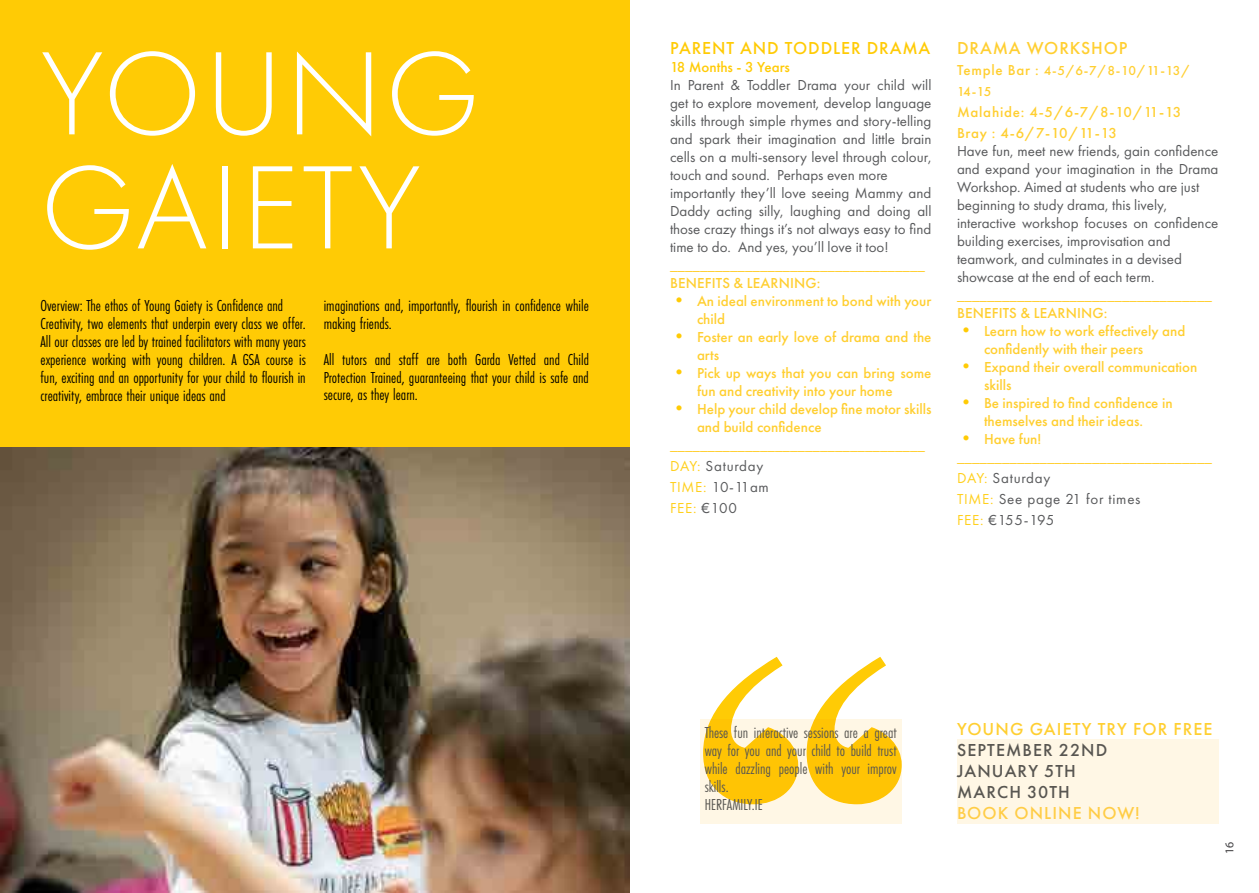
<style>
.page{position:relative;width:1259px;height:893px;background:#fff}
.page>*{position:absolute;margin:0;border:0;box-sizing:border-box;transform-origin:0 0}
.t1{font:300 123px/114px "Futura PT";letter-spacing:.025em;color:#fff}
.t2{font:500 18px "Futura PT";letter-spacing:.06em;color:#ffcf31}
.t3{font:500 18px/21px "Futura PT";letter-spacing:.06em;color:#58595b}
.t4{font:500 18px "Futura PT";letter-spacing:.05em;color:#ffcb05}
.t5{font:500 18px "Futura PT";letter-spacing:.06em;color:#ffd44f}
.t6{font:16.5px/18px "Futura PT Cond";color:#000}
.t7{font:16.5px/18px "Futura PT Cond";color:#58595b}
.t8{font:15px/18px "Futura PT";color:#58595b}
.t9{font:500 15px/18px "Futura PT";color:#ffcf31}
.t10{font:15px/21px "Futura PT";letter-spacing:.05em;color:#ffcf31}
.t11{font:500 15px/21px "Futura PT";letter-spacing:.05em;color:#ffcf31}
.t12{font:15px/21px "Futura PT";letter-spacing:.05em;color:#58595b}
.t13{font:500 15px "Futura PT";color:#ffcb05}
.t14{font:500 13.5px/21px "Futura PT";letter-spacing:-.065em;color:#ffcf31}
.t15{font:12px "Myriad Pro";color:#414042}
.s1{font-size:18px;color:#ffcb05}
.s2{color:#ffd01e}
.s3{color:#58595b}
.s4{font-size:15px}
.s5{font-weight:500;font-size:18px;color:#ffcb05}
.s6{font-weight:500}
</style>
<div class="page">
<img style="left:0;top:446px;width:629px;height:447px">
<div style="left:0;top:0;width:629px;height:446px;background:#ffcb05"></div>
<svg style="left:702px;top:656px;width:200px;height:149px"></svg>
<svg style="left:700px;top:720px;width:201px;height:104px;fill:#ffc404"></svg>
<div style="left:957px;top:739px;width:261px;height:85px;background:#fff7e5"></div>
<h1 class="t1" style="left:40px;top:37px;width:441px">YOUNG<br>GAIETY</h1>
<p class="t6" style="left:40px;top:297px;width:267px">Overview: The ethos of Young Gaiety is Confidence and Creativity, two elements that underpin every class we offer.<br>All our classes are led by trained facilitators with many years experience working with young children. A GSA course is fun, exciting and an opportunity for your child to flourish in creativity, embrace their unique ideas and</p>
<p class="t6" style="left:324px;top:297px;width:267px">imaginations and, importantly, flourish in confidence while making friends.</p>
<p class="t6" style="left:324px;top:351px;width:267px">All tutors and staff are both Garda Vetted and Child<br>Protection Trained, guaranteeing that your child is safe and</p>
<p class="t6" style="left:324px;top:385px;width:96px">secure, as they learn.</p>
<p class="t4" style="left:670px;top:37px;width:262px">PARENT AND TODDLER DRAMA</p>
<p class="t13" style="left:670px;top:58px;width:121px">18 Months - 3 Years</p>
<p class="t8" style="left:670px;top:76px;width:263px">In Parent &amp; Toddler Drama your child will get to explore movement, develop language skills through simple rhymes and story-telling and spark their imagination and little brain cells on a multi-sensory level through colour, touch and sound. Perhaps even more importantly they’ll love seeing Mammy and Daddy acting silly, laughing and doing all those crazy things it’s not always easy to find time to do. And yes, you’ll love it too!</p>
<p class="t10" style="left:670px;top:255px;width:256px">__________________________________</p>
<p class="t9" style="left:670px;top:274px;width:152px">BENEFITS &amp; LEARNING:</p>
<p class="t9" style="left:697px;top:292px;width:236px;text-indent:-27px"><span class="s1">•</span> An ideal environment to bond with your child</p>
<p class="t9" style="left:697px;top:328px;width:236px;text-indent:-27px"><span class="s1">•</span> Foster an early love of drama and the arts</p>
<p class="t9" style="left:697px;top:364px;width:236px;text-indent:-27px"><span class="s1">•</span> Pick up ways that you can bring some fun and creativity into your home</p>
<p class="t9" style="left:697px;top:400px;width:236px;text-indent:-27px"><span class="s1">•</span> Help your child develop fine motor skills and build confidence</p>
<p class="t10" style="left:670px;top:435px;width:256px">__________________________________<br><span class="s2">DAY:</span> <span class="s3">Saturday<br></span><span class="s2">TIME:</span> <span class="s3">10-11am<br></span><span class="s2">FEE:</span> <span class="s3">€100</span></p>
<p class="t2" style="left:957px;top:37px;width:172px">DRAMA WORKSHOP</p>
<p class="t14" style="left:957px;top:60px;width:235px"><span class="s4">Temple Bar :</span> 4-5/6-7/8-10/11-13/<br>14-15</p>
<p class="t11" style="left:957px;top:102px;width:226px">Malahide: 4-5/6-7/8-10/11-13<br>Bray : 4-6/7-10/11-13</p>
<p class="t8" style="left:957px;top:142px;width:263px">Have fun, meet new friends, gain confidence and expand your imagination in the Drama Workshop. Aimed at students who are just beginning to study drama, this lively, interactive workshop focuses on confidence building exercises, improvisation and teamwork, and culminates in a devised showcase at the end of each term.</p>
<p class="t10" style="left:957px;top:285px;width:256px">__________________________________</p>
<p class="t9" style="left:957px;top:304px;width:152px">BENEFITS &amp; LEARNING:</p>
<p class="t9" style="left:984px;top:322px;width:203px;text-indent:-27px"><span class="s1">•</span> Learn how to work effectively and confidently with their peers</p>
<p class="t9" style="left:984px;top:358px;width:215px;text-indent:-27px"><span class="s1">•</span> Expand their overall communication skills</p>
<p class="t9" style="left:957px;top:394px;width:217px;text-align:center"><span class="s1">•</span> Be inspired to find confidence in themselves and their ideas.</p>
<p class="t10" style="left:957px;top:430px;width:256px;line-height:18px"><span class="s5">•</span> <span class="s6">Have fun! </span>__________________________________</p>
<p class="t12" style="left:957px;top:468px;width:185px"><span class="s2">DAY:</span> Saturday<br><span class="s2">TIME:</span> See page 21 for times<br><span class="s2">FEE:</span> €155-195</p>
<p class="t7" style="left:705px;top:723px;width:193px">These fun interactive sessions are a great way for you and your child to build trust while dazzling people with your improv skills.<br>HERFAMILY.IE</p>
<p class="t2" style="left:957px;top:718px;width:257px">YOUNG GAIETY TRY FOR FREE</p>
<p class="t3" style="left:957px;top:740px;width:152px">SEPTEMBER 22ND<br>JANUARY 5TH<br>MARCH 30TH</p>
<p class="t5" style="left:957px;top:802px;width:184px">BOOK ONLINE NOW!</p>
<p class="t15" style="left:1222px;top:854px;width:14px;rotate:-90deg">16</p>
</div>
